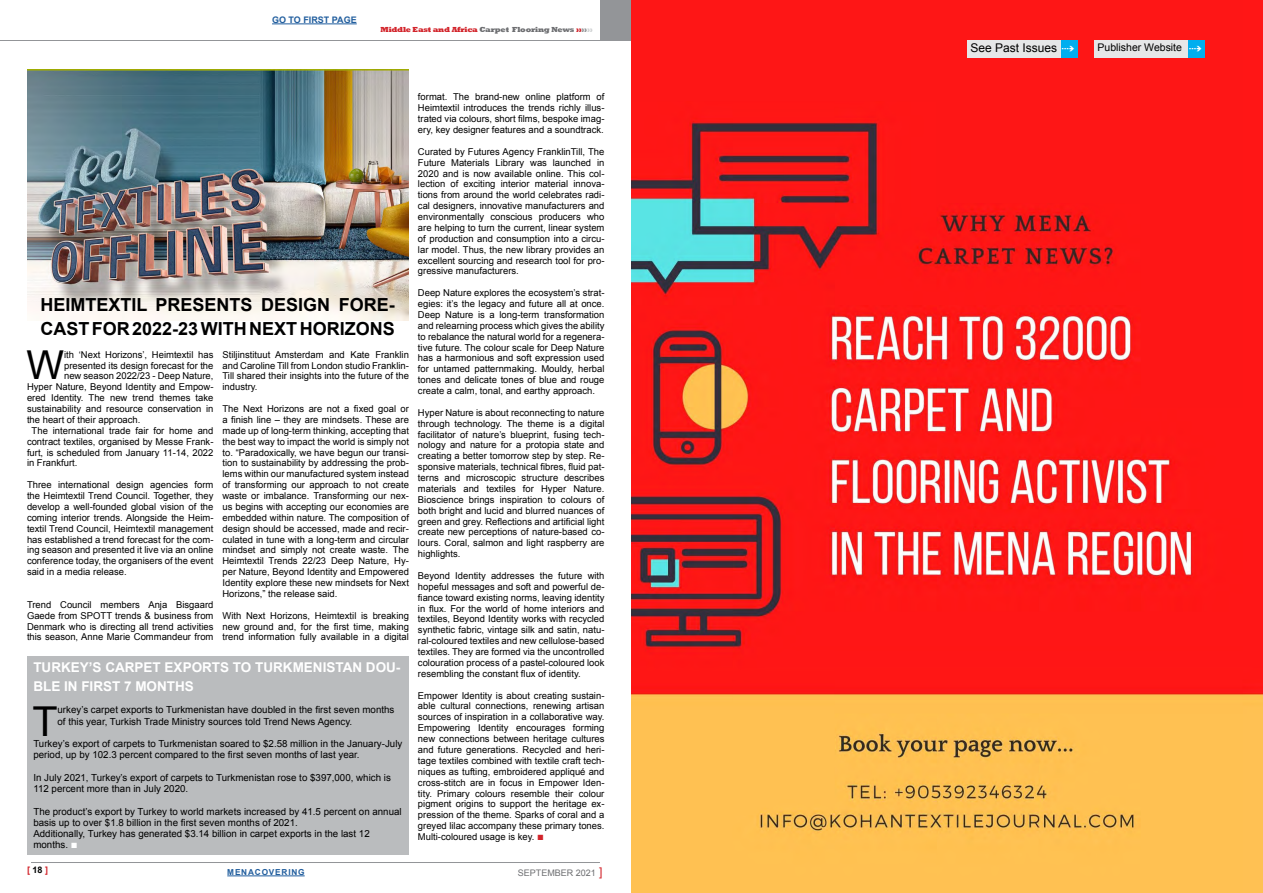
<style>
.page{position:relative;width:1263px;height:893px;background:#fff}
.page>*{position:absolute;margin:0;border:0;box-sizing:border-box;transform-origin:0 0}
.t1{font:41.17px "Arial";color:#000}
.t2{font:39.83px "Arial";color:#000}
.t3{font:700 18px/24px "Arial";color:#000}
.t4{font:700 13.5px/18.8px "Arial";color:#fff}
.t5{font:12px "Arial";color:#000}
.t6{font:10.5px "Arial";color:#000}
.t7{font:9.75px/11.2px "Arial";color:#000}
.t8{font:9.45px/10.9px "Arial";color:#000;text-align:justify}
.t9{font:9px "Arial";color:#6d6e71}
.t10{font:700 9px "Arial";color:#215e9e}
.t11{font:700 9px "Arial";color:#d2232a}
.t12{font:700 8.25px "Arial";letter-spacing:.1em;color:#215e9e}
.t13{font:800 7.5px "Rockwell";letter-spacing:-.025em;color:#d2232a}
.s1{color:#6d6e71}
.s2{color:#939598}
.s3{color:#d1d3d4}
.s4{font-size:11.25px;color:#fff}
.s5{font-size:11.25px;color:#d2232a}
.s6{color:#000}
.s7{font-size:12px;color:#d2232a}
</style>
<div class="page">
<div style="left:600px;top:0;width:31px;height:40px;background:#939598"></div>
<hr style="left:0;top:40px;width:631px;height:1px;background:#939598">
<hr style="left:31px;top:862px;width:569px;height:1px;background:#939598">
<hr style="left:227px;top:875px;width:78px;height:1px;background:#215e9e">
<img style="left:27px;top:70px;width:382px;height:251px">
<hr style="left:272px;top:23px;width:85px;height:1px;background:#215e9e">
<div style="left:27px;top:656px;width:382px;height:199px;background:#babcbe"></div>
<img style="left:631px;top:0;width:632px;height:893px">
<div style="left:967px;top:40px;width:111px;height:17px;background:#e6e7e8"></div>
<div style="left:1061px;top:40px;width:17px;height:17px;background:#00aeef"></div>
<div style="left:1094px;top:40px;width:111px;height:17px;background:#e6e7e8"></div>
<div style="left:1188px;top:40px;width:17px;height:17px;background:#00aeef"></div>
<p class="t10" style="left:272px;top:14px;width:86px">GO TO FIRST PAGE</p>
<p class="t13" style="left:381px;top:25px;width:214px">Middle East and Africa <span class="s1">Carpet Flooring News</span> »<span class="s2">»</span><span class="s3">»</span></p>
<p class="t3" style="left:40px;top:293px;width:356px">HEIMTEXTIL PRESENTS DESIGN FORE-<br>CAST FOR 2022-23 WITH NEXT HORIZONS</p>
<p class="t2" style="left:27px;top:339px;width:39px">W</p>
<p class="t8" style="left:64px;top:349px;width:151px">ith ‘Next Horizons’, Heimtextil has</p>
<p class="t8" style="left:64px;top:360px;width:151px">presented its design forecast for the</p>
<p class="t8" style="left:64px;top:371px;width:151px">new season 2022/23 - Deep Nature,</p>
<p class="t8" style="left:27px;top:382px;width:188px">Hyper Nature, Beyond Identity and Empow-</p>
<p class="t8" style="left:27px;top:393px;width:188px">ered Identity. The new trend themes take</p>
<p class="t8" style="left:27px;top:403px;width:188px">sustainability and resource conservation in</p>
<p class="t8" style="left:27px;top:414px;width:115px">the heart of their approach.</p>
<p class="t8" style="left:27px;top:425px;width:188px;text-indent:5px">The international trade fair for home and contract textiles, organised by Messe Frank&shy;furt, is scheduled from January 11-14, 2022 in Frankfurt.</p>
<p class="t8" style="left:27px;top:480px;width:188px">Three international design agencies form the Heimtextil Trend Council. Together, they develop a well-founded global vision of the coming interior trends. Alongside the Heim&shy;textil Trend Council, Heimtextil management has established a trend forecast for the com&shy;ing season and presented it live via an online conference today, the organisers of the event said in a media release.</p>
<p class="t8" style="left:27px;top:599px;width:188px">Trend Council members Anja Bisgaard Gaede from SPOTT trends &amp; business from Denmark who is directing all trend activities this season, Anne Marie Commandeur from</p>
<p class="t8" style="left:222px;top:349px;width:188px">Stiljinstituut Amsterdam and Kate Franklin and Caroline Till from London studio Franklin-Till shared their insights into the future of the industry.</p>
<p class="t8" style="left:222px;top:403px;width:188px">The Next Horizons are not a fixed goal or a finish line – they are mindsets. These are made up of long-term thinking, accepting that the best way to impact the world is simply not to. “Paradoxically, we have begun our transi&shy;tion to sustainability by addressing the prob&shy;lems within our manufactured system instead of transforming our approach to not create waste or imbalance. Transforming our nex&shy;us begins with accepting our economies are embedded within nature. The composition of design should be accessed, made and recir&shy;culated in tune with a long-term and circular mindset and simply not create waste. The Heimtextil Trends 22/23 Deep Nature, Hy&shy;per Nature, Beyond Identity and Empowered Identity explore these new mindsets for Next Horizons,” the release said.</p>
<p class="t8" style="left:222px;top:610px;width:188px">With Next Horizons, Heimtextil is breaking new ground and, for the first time, making trend information fully available in a digital</p>
<p class="t4" style="left:33px;top:658px;width:369px">TURKEY’S CARPET EXPORTS TO TURKMENISTAN DOU-<br>BLE IN FIRST 7 MONTHS</p>
<p class="t1" style="left:32px;top:694px;width:27px">T</p>
<p class="t7" style="left:58px;top:704px;width:338px">urkey’s carpet exports to Turkmenistan have doubled in the first seven months of this year, Turkish Trade Ministry sources told Trend News Agency.</p>
<p class="t7" style="left:33px;top:738px;width:371px">Turkey’s export of carpets to Turkmenistan soared to $2.58 million in the January-July period, up by 102.3 percent compared to the first seven months of last year.</p>
<p class="t7" style="left:33px;top:772px;width:359px">In July 2021, Turkey’s export of carpets to Turkmenistan rose to $397,000, which is<br>112 percent more than in July 2020.</p>
<p class="t7" style="left:33px;top:806px;width:370px">The product’s export by Turkey to world markets increased by 41.5 percent on annual basis up to over $1.8 billion in the first seven months of 2021.</p>
<p class="t7" style="left:33px;top:828px;width:338px">Additionally, Turkey has generated $3.14 billion in carpet exports in the last 12 months. <span class="s4">■</span></p>
<p class="t8" style="left:418px;top:92px;width:188px">format. The brand-new online platform of Heimtextil introduces the trends richly illus&shy;trated via colours, short films, bespoke imag&shy;ery, key designer features and a soundtrack.</p>
<p class="t8" style="left:418px;top:146px;width:188px">Curated by Futures Agency FranklinTill, The Future Materials Library was launched in 2020 and is now available online. This col&shy;lection of exciting interior material innova&shy;tions from around the world celebrates radi&shy;cal designers, innovative manufacturers and environmentally conscious producers who are helping to turn the current, linear system of production and consumption into a circu&shy;lar model. Thus, the new library provides an excellent sourcing and research tool for pro&shy;gressive manufacturers.</p>
<p class="t8" style="left:418px;top:288px;width:188px">Deep Nature explores the ecosystem’s strat&shy;egies: it’s the legacy and future all at once.<br>Deep Nature is a long-term transformation and relearning process which gives the ability to rebalance the natural world for a regenera&shy;tive future. The colour scale for Deep Nature has a harmonious and soft expression used for untamed patternmaking. Mouldy, herbal tones and delicate tones of blue and rouge create a calm, tonal, and earthy approach.</p>
<p class="t8" style="left:418px;top:407px;width:188px">Hyper Nature is about reconnecting to nature through technology. The theme is a digital facilitator of nature’s blueprint, fusing tech&shy;nology and nature for a protopia state and creating a better tomorrow step by step. Re&shy;sponsive materials, technical fibres, fluid pat&shy;terns and microscopic structure describes materials and textiles for Hyper Nature.<br>Bioscience brings inspiration to colours of both bright and lucid and blurred nuances of green and grey. Reflections and artificial light create new perceptions of nature-based co&shy;lours. Coral, salmon and light raspberry are highlights.</p>
<p class="t8" style="left:418px;top:570px;width:188px">Beyond Identity addresses the future with hopeful messages and soft and powerful de&shy;fiance toward existing norms, leaving identity in flux. For the world of home interiors and textiles, Beyond Identity works with recycled synthetic fabric, vintage silk and satin, natu&shy;ral-coloured textiles and new cellulose-based textiles. They are formed via the uncontrolled colouration process of a pastel-coloured look resembling the constant flux of identity.</p>
<p class="t8" style="left:418px;top:690px;width:188px">Empower Identity is about creating sustain&shy;able cultural connections, renewing artisan sources of inspiration in a collaborative way.<br>Empowering Identity encourages forming new connections between heritage cultures and future generations. Recycled and heri&shy;tage textiles combined with textile craft tech&shy;niques as tufting, embroidered appliqué and cross-stitch are in focus in Empower Iden&shy;tity. Primary colours resemble their colour pigment origins to support the heritage ex&shy;pression of the theme. Sparks of coral and a greyed lilac accompany these primary tones.<br>Multi-coloured usage is key. <span class="s5">■</span></p>
<p class="t11" style="left:27px;top:863px;width:23px">[ <span class="s6">18</span> ]</p>
<p class="t12" style="left:227px;top:867px;width:79px">MENACOVERING</p>
<p class="t9" style="left:518px;top:867px;width:86px">SEPTEMBER 2021 <span class="s7">]</span></p>
<p class="t5" style="left:970px;top:40px;width:88px">See Past Issues</p>
<p class="t6" style="left:1097px;top:40px;width:86px">Publisher Website</p>
</div>
